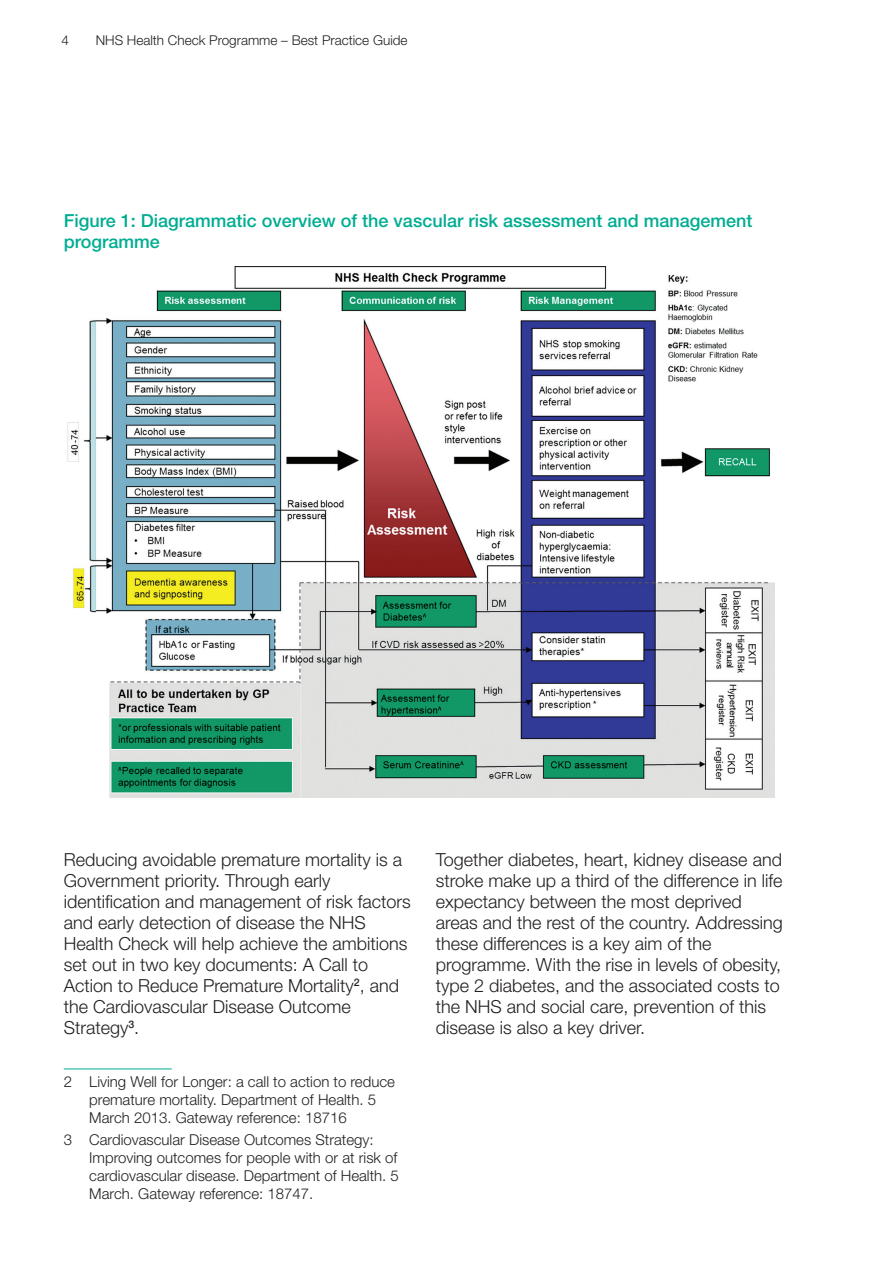
<style>
.page{position:relative;width:893px;height:1263px;background:#fff}
.page>*{position:absolute;margin:0;border:0;box-sizing:border-box;transform-origin:0 0}
.t1{font:300 18px/21px "Helvetica Neue";color:#231f20}
.t2{font:500 18px/21px "Helvetica Neue";color:#00ad92}
.t3{font:300 15px/18px "Helvetica Neue";color:#231f20}
.t4{font:300 13.5px "Helvetica Neue";color:#231f20}
</style>
<div class="page">
<hr style="left:64px;top:1068px;width:108px;height:1px;background:#00ad92">
<img style="left:67px;top:267px;width:707px;height:531px">
<p class="t4" style="left:62px;top:32px;width:9px">4</p>
<p class="t4" style="left:96px;top:32px;width:313px">NHS Health Check Programme – Best Practice Guide</p>
<p class="t2" style="left:64px;top:210px;width:690px">Figure 1: Diagrammatic overview of the vascular risk assessment and management programme</p>
<p class="t1" style="left:64px;top:849px;width:349px">Reducing avoidable premature mortality is a Government priority. Through early identification and management of risk factors and early detection of disease the NHS Health Check will help achieve the ambitions set out in two key documents: A Call to Action to Reduce Premature Mortality<sup>2</sup>, and the Cardiovascular Disease Outcome Strategy<sup>3</sup>.</p>
<p class="t3" style="left:89px;top:1072px;width:307px;text-indent:-26px">2 Living Well for Longer: a call to action to reduce premature mortality. Department of Health. 5<br>March 2013. Gateway reference: 18716</p>
<p class="t3" style="left:89px;top:1130px;width:311px;text-indent:-26px">3 Cardiovascular Disease Outcomes Strategy:<br>Improving outcomes for people with or at risk of cardiovascular disease. Department of Health. 5<br>March. Gateway reference: 18747.</p>
<p class="t1" style="left:436px;top:849px;width:348px">Together diabetes, heart, kidney disease and stroke make up a third of the difference in life expectancy between the most deprived areas and the rest of the country. Addressing these differences is a key aim of the programme. With the rise in levels of obesity, type 2 diabetes, and the associated costs to the NHS and social care, prevention of this disease is also a key driver.</p>
</div>
